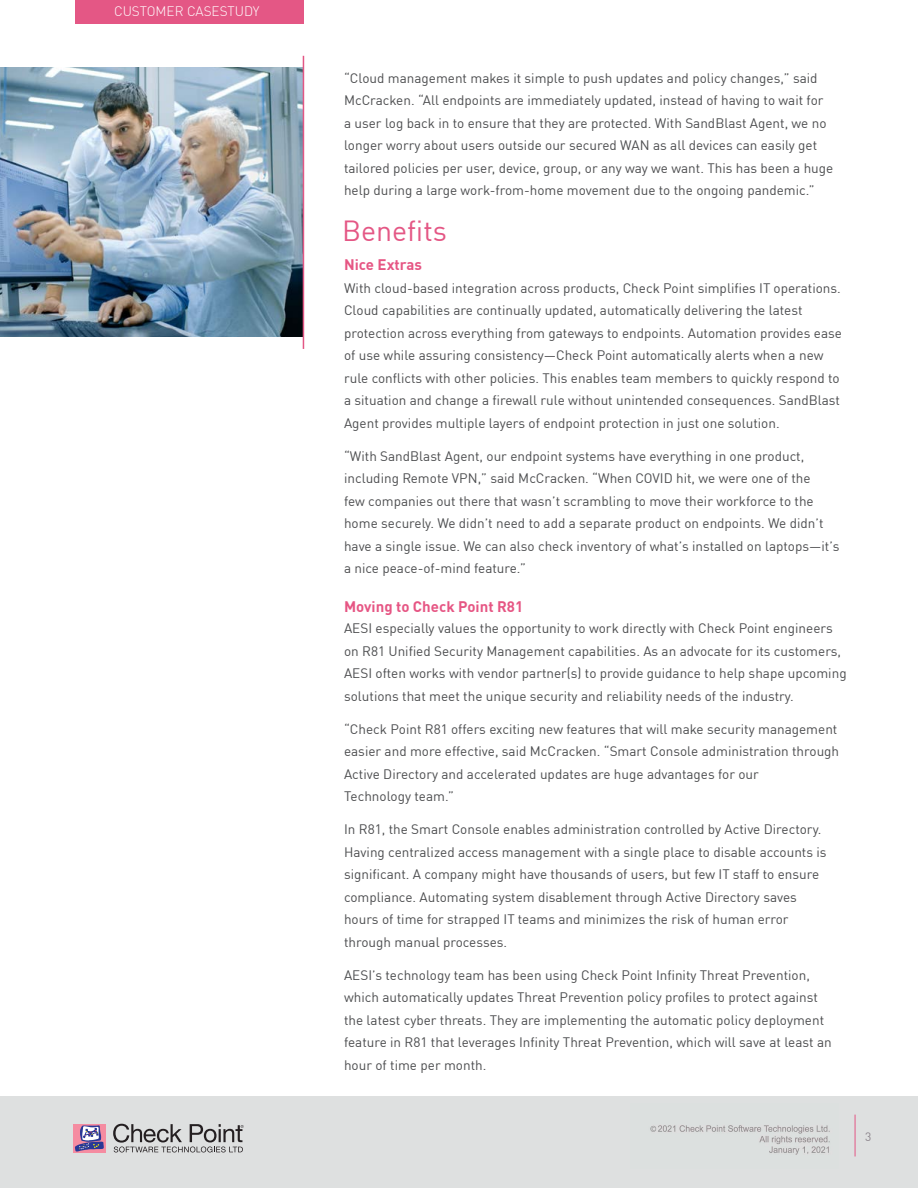
<style>
.page{position:relative;width:918px;height:1188px;background:#fff}
.page>*{position:absolute;margin:0;border:0;box-sizing:border-box;transform-origin:0 0}
.t1{font:28.5px "DIN Pro";color:#e45785}
.t2{font:700 15px "DIN Pro";color:#e65684}
.t3{font:13.5px/22.5px "DIN Pro";color:#4c4d4f}
.t4{font:300 13.5px "DIN Pro";color:#fff}
.t5{font:12px "DIN Pro";color:#8c858c}
</style>
<div class="page">
<img style="left:0;top:68px;width:303px;height:269px">
<div style="left:0;top:1097px;width:918px;height:91px;background:#dee0e0"></div>
<div style="left:74px;top:1124px;width:32px;height:28px;background:#f58ca1"></div>
<svg style="left:75px;top:1125px;width:29px;height:27px"></svg>
<svg style="left:113px;top:1124px;width:131px;height:28px"></svg>
<hr style="left:855px;top:1115px;width:1px;height:41px;background:#e35785">
<div style="left:75px;top:0;width:229px;height:24px;background:#e45785"></div>
<hr style="left:303px;top:56px;width:1px;height:293px;background:#e35785">
<img style="left:650px;top:1125px;width:180px;height:30px">
<p class="t4" style="left:114px;top:1px;width:147px">CUSTOMER CASESTUDY</p>
<p class="t3" style="left:344px;top:66px;width:491px">“Cloud management makes it simple to push updates and policy changes,” said McCracken. “All endpoints are immediately updated, instead of having to wait for a user log back in to ensure that they are protected. With SandBlast Agent, we no longer worry about users outside our secured WAN as all devices can easily get tailored policies per user, device, group, or any way we want. This has been a huge help during a large work-from-home movement due to the ongoing pandemic.”</p>
<h1 class="t1" style="left:342px;top:209px;width:106px">Benefits</h1>
<p class="t2" style="left:344px;top:253px;width:79px">Nice Extras</p>
<p class="t3" style="left:344px;top:276px;width:499px">With cloud-based integration across products, Check Point simplifies IT operations.<br>Cloud capabilities are continually updated, automatically delivering the latest protection across everything from gateways to endpoints. Automation provides ease of use while assuring consistency—Check Point automatically alerts when a new rule conflicts with other policies. This enables team members to quickly respond to a situation and change a firewall rule without unintended consequences. SandBlast Agent provides multiple layers of endpoint protection in just one solution.</p>
<p class="t3" style="left:344px;top:444px;width:497px">“With SandBlast Agent, our endpoint systems have everything in one product, including Remote VPN,” said McCracken. “When COVID hit, we were one of the<br>few companies out there that wasn’t scrambling to move their workforce to the home securely. We didn’t need to add a separate product on endpoints. We didn’t have a single issue. We can also check inventory of what’s installed on laptops—it’s a nice peace-of-mind feature.”</p>
<p class="t2" style="left:344px;top:595px;width:181px">Moving to Check Point R81</p>
<p class="t3" style="left:344px;top:616px;width:504px">AESI especially values the opportunity to work directly with Check Point engineers on R81 Unified Security Management capabilities. As an advocate for its customers, AESI often works with vendor partner(s) to provide guidance to help shape upcoming solutions that meet the unique security and reliability needs of the industry.</p>
<p class="t3" style="left:344px;top:717px;width:497px">“Check Point R81 offers exciting new features that will make security management easier and more effective, said McCracken. “Smart Console administration through Active Directory and accelerated updates are huge advantages for our<br>Technology team.”</p>
<p class="t3" style="left:344px;top:817px;width:484px">In R81, the Smart Console enables administration controlled by Active Directory.<br>Having centralized access management with a single place to disable accounts is significant. A company might have thousands of users, but few IT staff to ensure compliance. Automating system disablement through Active Directory saves hours of time for strapped IT teams and minimizes the risk of human error through manual processes.</p>
<p class="t3" style="left:344px;top:963px;width:489px">AESI’s technology team has been using Check Point Infinity Threat Prevention, which automatically updates Threat Prevention policy profiles to protect against the latest cyber threats. They are implementing the automatic policy deployment feature in R81 that leverages Infinity Threat Prevention, which will save at least an hour of time per month.</p>
<p class="t5" style="left:865px;top:1127px;width:8px">3</p>
</div>
